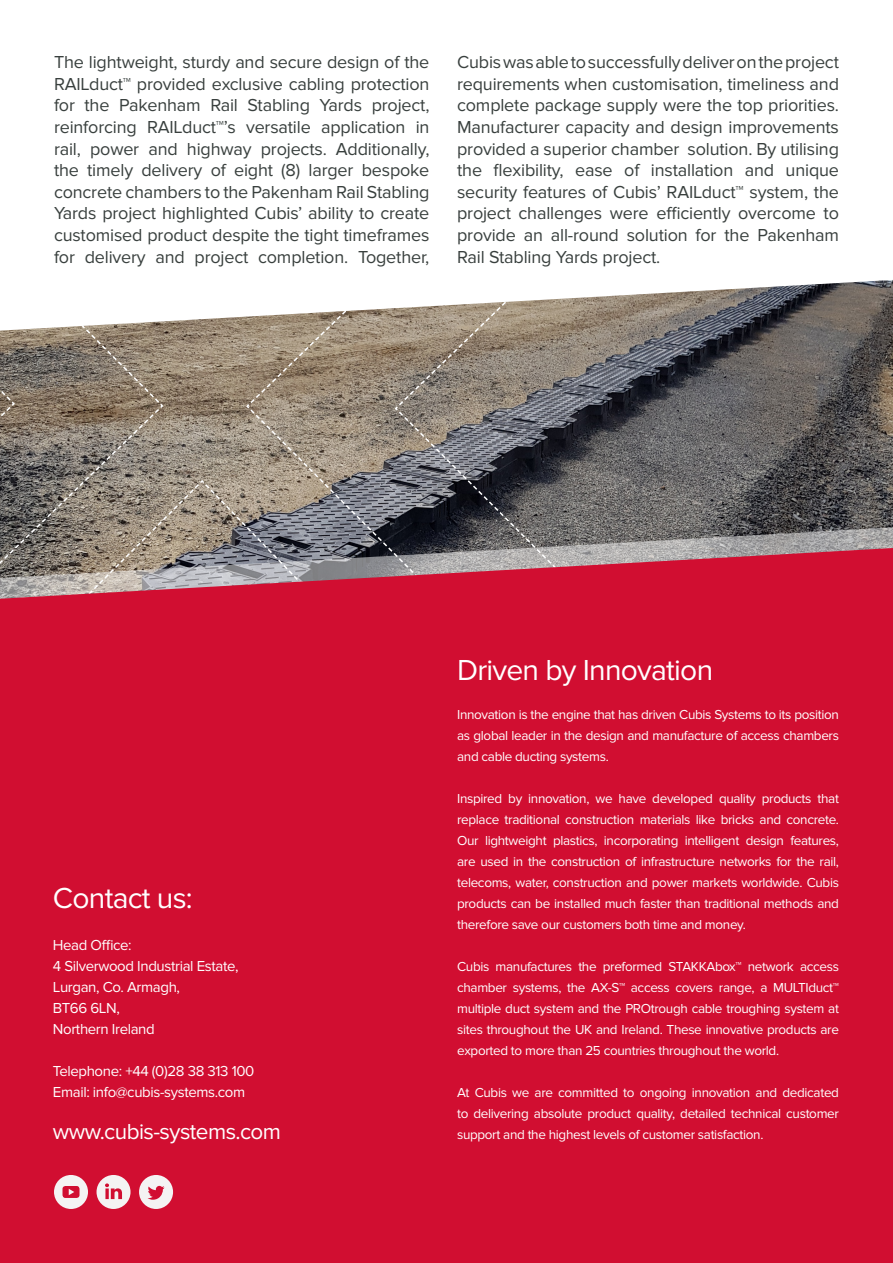
<style>
.page{position:relative;width:893px;height:1263px;background:#fff}
.page>*{position:absolute;margin:0;border:0;box-sizing:border-box;transform-origin:0 0}
.t1{font:30px "Proxima Nova";letter-spacing:-.025em;color:#fff}
.t2{font:22.5px "Proxima Nova";letter-spacing:-.025em;color:#fff}
.t3{font:18px/21.6px "Proxima Nova";letter-spacing:-.01em;color:#39403e;text-align:justify}
.t4{font:15px "Proxima Nova";letter-spacing:-.025em;color:#fff}
.t5{font:13.5px/21px "Proxima Nova";letter-spacing:-.025em;color:#fff;text-align:justify}
</style>
<div class="page">
<img style="left:578px;top:280px;width:315px;height:227px">
<svg style="left:164px;top:298px;width:409px;height:209px;background:#92887e"></svg>
<svg style="left:0;top:321px;width:164px;height:186px;background:#877c70"></svg>
<svg style="left:0;top:507px;width:893px;height:41px;background:#6f6c6b"></svg>
<div style="left:0;top:548px;width:893px;height:715px;background:#d10e31"></div>
<svg style="left:97px;top:1175px;width:34px;height:34px"></svg>
<svg style="left:139px;top:1175px;width:34px;height:34px"></svg>
<svg style="left:54px;top:1175px;width:34px;height:34px"></svg>
<p class="t3" style="left:54px;top:52px;width:377px">The lightweight, sturdy and secure design of the RAILduct™ provided exclusive cabling protection for the Pakenham Rail Stabling Yards project, reinforcing RAILduct™’s versatile application in rail, power and highway projects. Additionally, the timely delivery of eight (8) larger bespoke concrete chambers to the Pakenham Rail Stabling Yards project highlighted Cubis’ ability to create customised product despite the tight timeframes for delivery and project completion. Together,</p>
<p class="t3" style="left:457px;top:52px;width:383px">Cubis was able to successfully deliver on the project requirements when customisation, timeliness and complete package supply were the top priorities.<br>Manufacturer capacity and design improvements provided a superior chamber solution. By utilising the flexibility, ease of installation and unique security features of Cubis’ RAILduct™ system, the project challenges were efficiently overcome to provide an all-round solution for the Pakenham Rail Stabling Yards project.</p>
<p class="t1" style="left:53px;top:881px;width:141px">Contact us:</p>
<p class="t4" style="left:53px;top:937px;width:80px">Head Office:</p>
<p class="t4" style="left:53px;top:958px;width:187px">4 Silverwood Industrial Estate,</p>
<p class="t4" style="left:53px;top:979px;width:129px">Lurgan, Co. Armagh,</p>
<p class="t4" style="left:53px;top:1000px;width:68px">BT66 6LN,</p>
<p class="t4" style="left:53px;top:1021px;width:103px">Northern Ireland</p>
<p class="t4" style="left:53px;top:1063px;width:203px">Telephone: +44 (0)28 38 313 100</p>
<p class="t4" style="left:53px;top:1084px;width:194px">Email: info@cubis-systems.com</p>
<p class="t2" style="left:53px;top:1119px;width:230px">www.cubis-systems.com</p>
<p class="t1" style="left:457px;top:653px;width:258px">Driven by Innovation</p>
<p class="t5" style="left:457px;top:704px;width:383px">Innovation is the engine that has driven Cubis Systems to its position as global leader in the design and manufacture of access chambers and cable ducting systems.</p>
<p class="t5" style="left:457px;top:788px;width:383px">Inspired by innovation, we have developed quality products that replace traditional construction materials like bricks and concrete.<br>Our lightweight plastics, incorporating intelligent design features, are used in the construction of infrastructure networks for the rail, telecoms, water, construction and power markets worldwide. Cubis products can be installed much faster than traditional methods and therefore save our customers both time and money.</p>
<p class="t5" style="left:457px;top:956px;width:383px">Cubis manufactures the preformed STAKKAbox™ network access chamber systems, the AX-S™ access covers range, a MULTIduct™ multiple duct system and the PROtrough cable troughing system at sites throughout the UK and Ireland. These innovative products are exported to more than 25 countries throughout the world.</p>
<p class="t5" style="left:457px;top:1082px;width:383px">At Cubis we are committed to ongoing innovation and dedicated to delivering absolute product quality, detailed technical customer support and the highest levels of customer satisfaction.</p>
</div>
